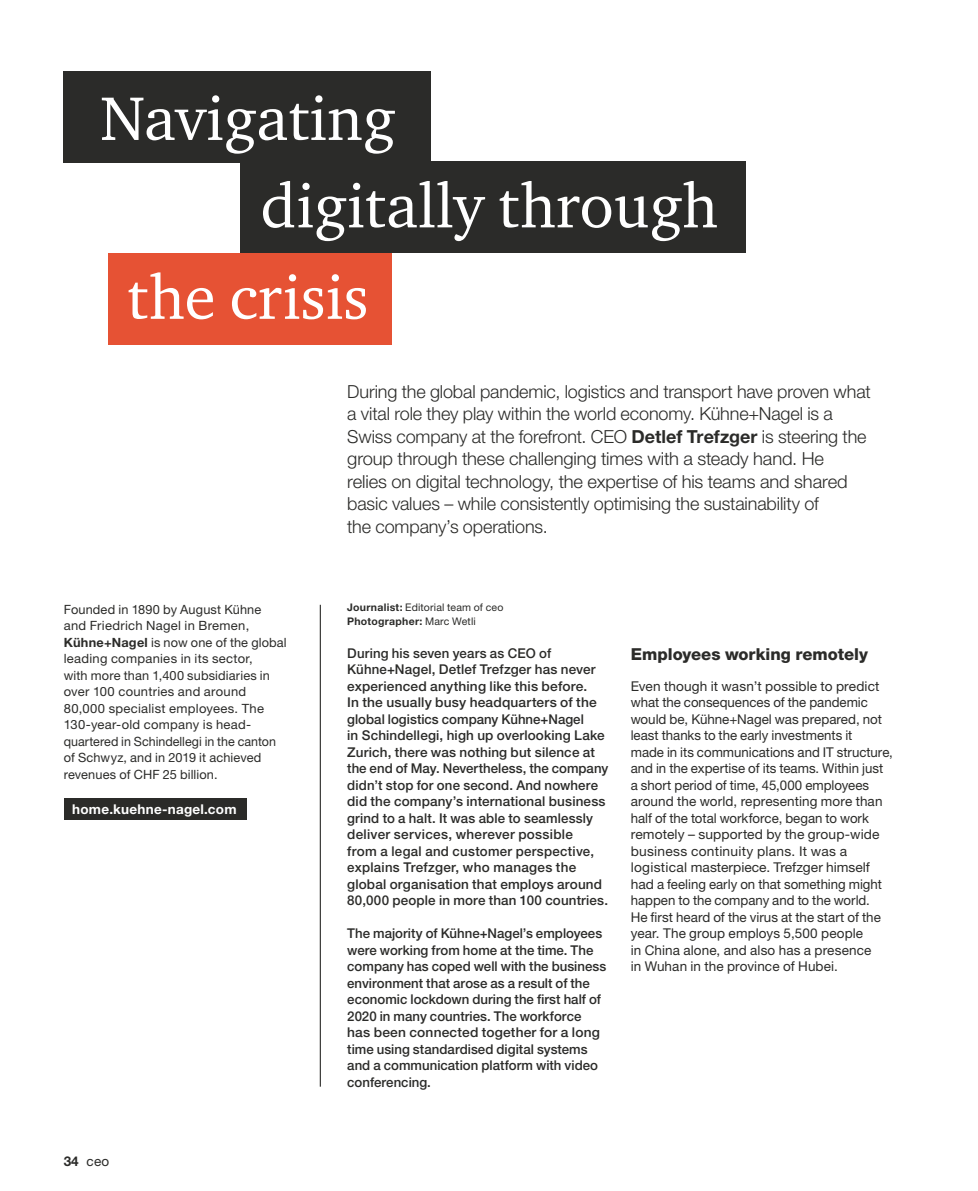
<style>
.page{position:relative;width:978px;height:1191px;background:#fff}
.page>*{position:absolute;margin:0;border:0;box-sizing:border-box;transform-origin:0 0}
.t1{font:63px "ITC Charter Com";color:#fff}
.t2{font:300 18px/22.5px "Helvetica Neue LT Std";letter-spacing:-.005em;color:#2b2b29}
.t3{font:800 16.5px "Helvetica Neue LT Std";color:#2b2b29}
.t4{font:500 13.5px/16.5px "Helvetica Neue LT Std";letter-spacing:.01em;color:#2b2b29}
.t5{font:13.5px/16.5px "Helvetica Neue LT Std";color:#2b2b29}
.t6{font:700 13.5px "Helvetica Neue LT Std";letter-spacing:.02em;color:#fff}
.t7{font:12.75px/16.5px "Helvetica Neue LT Std";letter-spacing:.015em;color:#2b2b29}
.t8{font:10.5px/13.5px "Helvetica Neue LT Std";letter-spacing:.02em;color:#2b2b29}
.s1{font-weight:700}
</style>
<div class="page">
<div style="left:64px;top:798px;width:183px;height:21px;background:#2b2b29"></div>
<hr style="left:320px;top:605px;width:1px;height:481px;background:#2b2b29">
<div style="left:64px;top:71px;width:367px;height:92px;background:#2b2b29"></div>
<div style="left:240px;top:162px;width:506px;height:91px;background:#2b2b29"></div>
<div style="left:109px;top:253px;width:283px;height:91px;background:#e65234"></div>
<h1 class="t1" style="left:100px;top:80px;width:297px">Navigating</h1>
<h1 class="t1" style="left:261px;top:167px;width:459px">digitally through</h1>
<h1 class="t1" style="left:127px;top:258px;width:243px">the crisis</h1>
<p class="t7" style="left:64px;top:601px;width:224px">Founded in 1890 by August Kühne and Friedrich Nagel in Bremen,<br><span class="s1">Kühne+Nagel</span> is now one of the global leading companies in its sector,<br>with more than 1,400 subsidiaries in over 100 countries and around<br>80,000 specialist employees. The<br>130-year-old company is head&shy;quartered in Schindellegi in the canton of Schwyz, and in 2019 it achieved revenues of CHF 25 billion.</p>
<p class="t6" style="left:72px;top:800px;width:166px">home.kuehne-nagel.com</p>
<p class="t5" style="left:64px;top:1153px;width:47px"><span class="s1">34</span> ceo</p>
<p class="t2" style="left:347px;top:379px;width:525px">During the global pandemic, logistics and transport have proven what a vital role they play within the world economy. Kühne+Nagel is a Swiss company at the forefront. CEO <span class="s1">Detlef Trefzger</span> is steering the group through these challenging times with a steady hand. He<br>relies on digital technology, the expertise of his teams and shared basic values – while consistently optimising the sustainability of<br>the company’s operations.</p>
<p class="t8" style="left:347px;top:600px;width:158px"><span class="s1">Journalist:</span> Editorial team of ceo<br><span class="s1">Photographer:</span> Marc Wetli</p>
<p class="t4" style="left:347px;top:644px;width:263px">During his seven years as CEO of Kühne+Nagel, Detlef Trefzger has never experienced anything like this before.<br>In the usually busy headquarters of the global logistics company Kühne+Nagel<br>in Schindellegi, high up overlooking Lake Zurich, there was nothing but silence at the end of May. Nevertheless, the company didn’t stop for one second. And nowhere did the company’s international business grind to a halt. It was able to seamlessly deliver services, wherever possible<br>from a legal and customer perspective, explains Trefzger, who manages the global organisation that employs around 80,000 people in more than 100 countries.</p>
<p class="t4" style="left:347px;top:925px;width:261px">The majority of Kühne+Nagel’s employees were working from home at the time. The company has coped well with the business environment that arose as a result of the economic lockdown during the first half of 2020 in many countries. The workforce has been connected together for a long time using standardised digital systems and a communication platform with video conferencing.</p>
<p class="t3" style="left:631px;top:644px;width:239px">Employees working remotely</p>
<p class="t5" style="left:631px;top:677px;width:264px">Even though it wasn’t possible to predict what the consequences of the pandemic would be, Kühne+Nagel was prepared, not least thanks to the early investments it<br>made in its communications and IT structure, and in the expertise of its teams. Within just a short period of time, 45,000 employees around the world, representing more than half of the total workforce, began to work remotely – supported by the group-wide business continuity plans. It was a logistical masterpiece. Trefzger himself had a feeling early on that something might happen to the company and to the world.<br>He first heard of the virus at the start of the year. The group employs 5,500 people<br>in China alone, and also has a presence<br>in Wuhan in the province of Hubei.</p>
</div>
